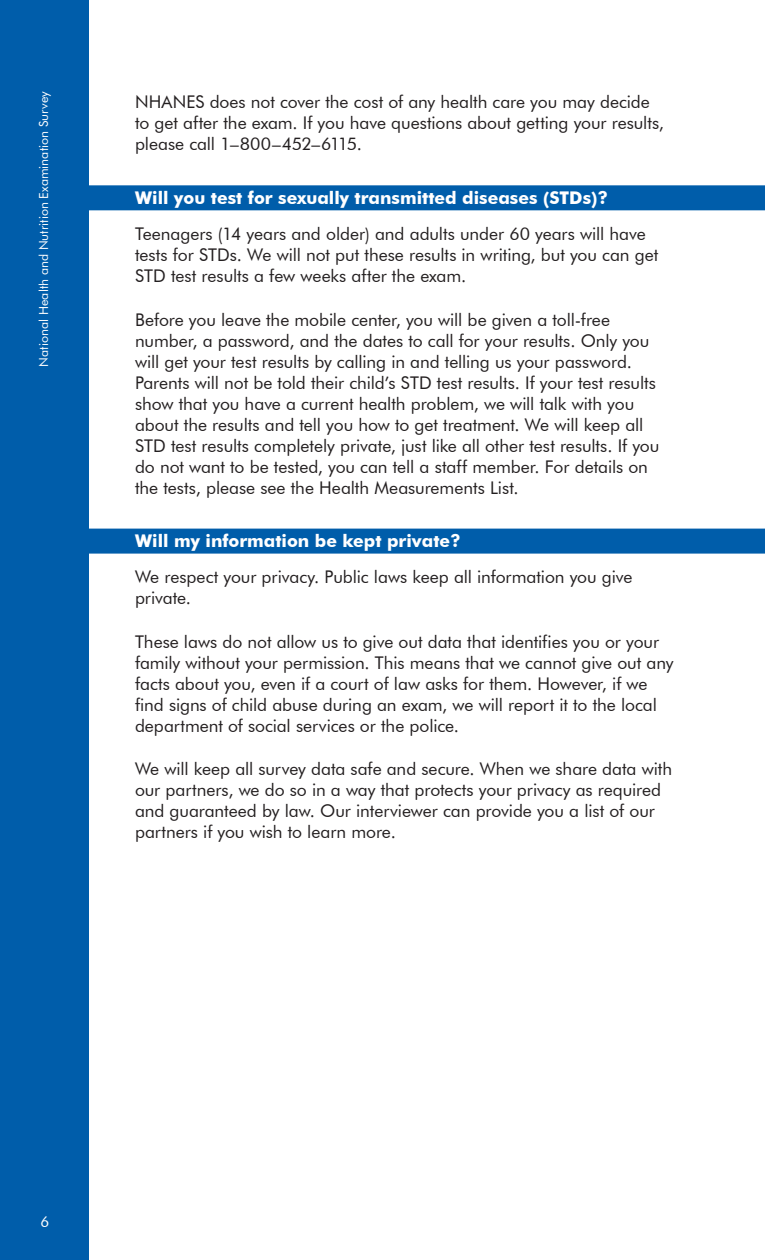
<style>
.page{position:relative;width:765px;height:1260px;background:#fff}
.page>*{position:absolute;margin:0;border:0;box-sizing:border-box;transform-origin:0 0}
.body_text{font:17.5px/21px "Futura BT";letter-spacing:-.005em;color:#231f20}
.t1{font:700 17.5px "Futura BT";color:#fff}
.t2{font:15px "Futura BT";color:#fff}
.t3{font:12.5px "Futura BT";letter-spacing:.005em;color:#fff}
</style>
<div class="page">
<div style="left:0;top:0;width:88px;height:1260px;background:#005daa"></div>
<div style="left:72px;top:185px;width:693px;height:25px;background:#005daa"></div>
<div style="left:72px;top:529px;width:693px;height:25px;background:#005daa"></div>
<p class="t3" style="left:36px;top:367px;width:277px;rotate:-90deg">National Health and Nutrition Examination Survey</p>
<p class="body_text" style="left:135px;top:91px;width:531px">NHANES does not cover the cost of any health care you may decide to get after the exam. If you have questions about getting your results, please call 1–800–452–6115.</p>
<p class="t1" style="left:135px;top:187px;width:475px">Will you test for sexually transmitted diseases (STDs)?</p>
<p class="body_text" style="left:135px;top:223px;width:525px">Teenagers (14 years and older) and adults under 60 years will have tests for STDs. We will not put these results in writing, but you can get<br>STD test results a few weeks after the exam.</p>
<p class="body_text" style="left:135px;top:309px;width:526px">Before you leave the mobile center, you will be given a toll-free number, a password, and the dates to call for your results. Only you will get your test results by calling in and telling us your password.<br>Parents will not be told their child’s STD test results. If your test results show that you have a current health problem, we will talk with you about the results and tell you how to get treatment. We will keep all STD test results completely private, just like all other test results. If you do not want to be tested, you can tell a staff member. For details on the tests, please see the Health Measurements List.</p>
<p class="t1" style="left:135px;top:530px;width:327px">Will my information be kept private?</p>
<p class="body_text" style="left:135px;top:566px;width:499px">We respect your privacy. Public laws keep all information you give private.</p>
<p class="body_text" style="left:135px;top:631px;width:540px">These laws do not allow us to give out data that identifies you or your family without your permission. This means that we cannot give out any facts about you, even if a court of law asks for them. However, if we find signs of child abuse during an exam, we will report it to the local department of social services or the police.</p>
<p class="body_text" style="left:135px;top:758px;width:539px">We will keep all survey data safe and secure. When we share data with our partners, we do so in a way that protects your privacy as required and guaranteed by law. Our interviewer can provide you a list of our partners if you wish to learn more.</p>
<p class="t2" style="left:41px;top:1212px;width:10px">6</p>
</div>
